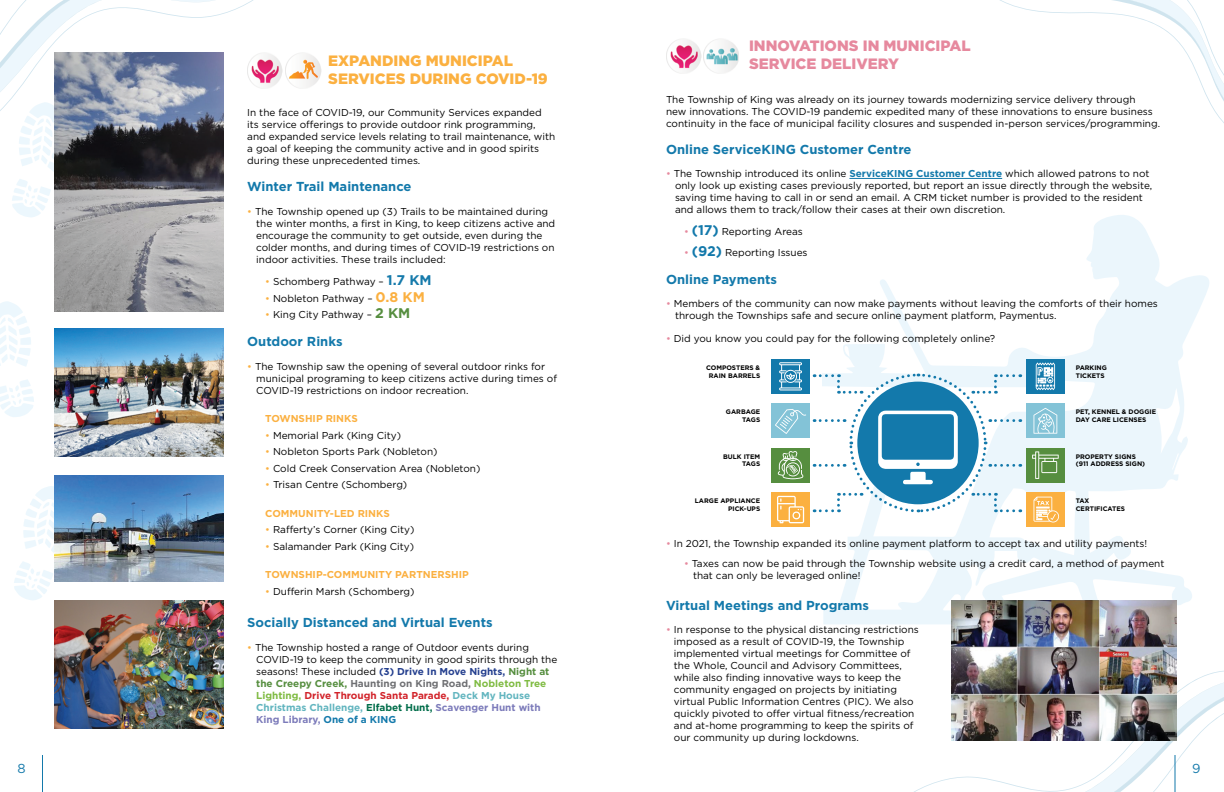
<style>
.page{position:relative;width:1224px;height:792px;background:#fff}
.page>*{position:absolute;margin:0;border:0;box-sizing:border-box;transform-origin:0 0}
.t1{font:900 15px/18px "Gotham";color:#fbb040}
.t2{font:900 15px/18px "Gotham";color:#e6899e}
.t3{font:700 13px "Gotham";color:#1379ab}
.t4{font:13px "Gotham";color:#157aab}
.t5{font:10px/12px "Gotham";color:#000}
.t6{font:700 10px "Gotham";color:#fbb040}
.t7{font:700 6.6px/7.9px "Gotham";color:#000}
.s1{color:#fbb040}
.s2{font-weight:700;font-size:14px;color:#157aab}
.s3{font-weight:700;font-size:14px;color:#fbb040}
.s4{font-weight:700;font-size:14px;color:#568e3f}
.s5{font-weight:700;color:#25408f}
.s6{font-weight:700;color:#568e3f}
.s7{font-weight:700;color:#6f7073}
.s8{font-weight:700;color:#7fbb42}
.s9{font-weight:700;color:#d2232a}
.s10{font-weight:700;color:#62b5bf}
.s11{font-weight:700;color:#006d4a}
.s12{font-weight:700;color:#7c7bba}
.s13{font-weight:700;color:#1379ab}
.s14{color:#e6899e}
.s15{font-weight:700;font-size:14px;color:#1379ab}
</style>
<div class="page">
<svg style="left:14px;top:486px;width:40px;height:114px"></svg>
<img style="left:55px;top:218px;width:169px;height:93px">
<img style="left:55px;top:328px;width:169px;height:128px">
<img style="left:55px;top:475px;width:169px;height:107px">
<img style="left:54px;top:600px;width:170px;height:129px">
<img style="left:285px;top:53px;width:36px;height:35px">
<img style="left:263px;top:53px;width:19px;height:35px">
<hr style="left:42px;top:755px;width:1px;height:37px;background:#1379ab">
<svg style="left:0;top:301px;width:31px;height:66px"></svg>
<svg style="left:0;top:379px;width:34px;height:38px"></svg>
<svg style="left:225px;top:0;width:38px;height:89px"></svg>
<svg style="left:0;top:0;width:225px;height:218px"></svg>
<svg style="left:914px;top:664px;width:310px;height:128px"></svg>
<svg style="left:941px;top:691px;width:283px;height:101px"></svg>
<svg style="left:823px;top:215px;width:386px;height:433px"></svg>
<hr style="left:849px;top:178px;width:153px;height:1px;background:#1379ab">
<div style="left:1026px;top:359px;width:39px;height:35px;background:#1379ab"></div>
<div style="left:1026px;top:403px;width:39px;height:35px;background:#83c3d7"></div>
<div style="left:1026px;top:448px;width:39px;height:35px;background:#568e3f"></div>
<div style="left:1026px;top:492px;width:39px;height:35px;background:#fbb040"></div>
<div style="left:771px;top:359px;width:39px;height:35px;background:#1379ab"></div>
<div style="left:771px;top:403px;width:39px;height:35px;background:#83c3d7"></div>
<div style="left:771px;top:448px;width:39px;height:35px;background:#568e3f"></div>
<div style="left:771px;top:492px;width:39px;height:35px;background:#fbb040"></div>
<svg style="left:779px;top:362px;width:23px;height:28px"></svg>
<svg style="left:775px;top:409px;width:31px;height:25px"></svg>
<svg style="left:778px;top:451px;width:25px;height:28px"></svg>
<svg style="left:777px;top:496px;width:27px;height:27px"></svg>
<svg style="left:1036px;top:363px;width:19px;height:27px"></svg>
<svg style="left:1034px;top:408px;width:23px;height:26px"></svg>
<svg style="left:1032px;top:451px;width:27px;height:28px"></svg>
<svg style="left:1034px;top:497px;width:25px;height:25px"></svg>
<svg style="left:814px;top:372px;width:200px;height:142px"></svg>
<img style="left:704px;top:39px;width:34px;height:35px">
<img style="left:666px;top:39px;width:35px;height:35px">
<svg style="left:1000px;top:0;width:224px;height:123px"></svg>
<img style="left:952px;top:601px;width:224px;height:140px">
<hr style="left:1175px;top:755px;width:1px;height:37px;background:#1379ab">
<h2 class="t4" style="left:18px;top:761px;width:10px">8</h2>
<h1 class="t1" style="left:328px;top:52px;width:221px">EXPANDING MUNICIPAL<br>SERVICES DURING COVID-19</h1>
<p class="t5" style="left:247px;top:106px;width:310px">In the face of COVID-19, our Community Services expanded its service offerings to provide outdoor rink programming, and expanded service levels relating to trail maintenance, with a goal of keeping the community active and in good spirits during these unprecedented times.</p>
<h2 class="t3" style="left:247px;top:178px;width:166px">Winter Trail Maintenance</h2>
<p class="t5" style="left:256px;top:206px;width:301px;text-indent:-9px"><span class="s1">•</span> The Township opened up (3) Trails to be maintained during the winter months, a first in King, to keep citizens active and encourage the community to get outside, even during the colder months, and during times of COVID-19 restrictions on indoor activities. These trails included:</p>
<p class="t5" style="left:265px;top:275px;width:168px"><span class="s1">•</span> Schomberg Pathway – <span class="s2">1.7 KM</span></p>
<p class="t5" style="left:265px;top:292px;width:161px"><span class="s1">•</span> Nobleton Pathway – <span class="s3">0.8 KM</span></p>
<p class="t5" style="left:265px;top:309px;width:147px"><span class="s1">•</span> King City Pathway – <span class="s4">2 KM</span></p>
<h2 class="t3" style="left:247px;top:333px;width:97px">Outdoor Rinks</h2>
<p class="t5" style="left:256px;top:360px;width:302px;text-indent:-9px"><span class="s1">•</span> The Township saw the opening of several outdoor rinks for municipal programing to keep citizens active during times of<br>COVID-19 restrictions on indoor recreation.</p>
<p class="t6" style="left:265px;top:412px;width:94px">TOWNSHIP RINKS</p>
<p class="t5" style="left:265px;top:429px;width:137px"><span class="s1">•</span> Memorial Park (King City)</p>
<p class="t5" style="left:265px;top:446px;width:174px"><span class="s1">•</span> Nobleton Sports Park (Nobleton)</p>
<p class="t5" style="left:265px;top:462px;width:217px"><span class="s1">•</span> Cold Creek Conservation Area (Nobleton)</p>
<p class="t5" style="left:265px;top:479px;width:144px"><span class="s1">•</span> Trisan Centre (Schomberg)</p>
<p class="t6" style="left:265px;top:507px;width:126px">COMMUNITY-LED RINKS</p>
<p class="t5" style="left:265px;top:524px;width:151px"><span class="s1">•</span> Rafferty’s Corner (King City)</p>
<p class="t5" style="left:265px;top:540px;width:150px"><span class="s1">•</span> Salamander Park (King City)</p>
<p class="t6" style="left:265px;top:568px;width:205px">TOWNSHIP-COMMUNITY PARTNERSHIP</p>
<p class="t5" style="left:265px;top:585px;width:151px"><span class="s1">•</span> Dufferin Marsh (Schomberg)</p>
<h2 class="t3" style="left:247px;top:614px;width:247px">Socially Distanced and Virtual Events</h2>
<p class="t5" style="left:256px;top:641px;width:303px;text-indent:-9px"><span class="s1">•</span> The Township hosted a range of Outdoor events during COVID-19 to keep the community in good spirits through the seasons! These included <span class="s5">(3) Drive In Move Nights,</span> <span class="s6">Night at the Creepy Creek,</span> <span class="s7">Haunting on King Road,</span> <span class="s8">Nobleton Tree Lighting,</span> <span class="s9">Drive Through Santa Parade,</span> <span class="s10">Deck My House Christmas Challenge,</span> <span class="s11">Elfabet Hunt,</span> <span class="s12">Scavenger Hunt with King Library,</span> <span class="s13">One of a KING</span></p>
<h1 class="t2" style="left:749px;top:37px;width:223px">INNOVATIONS IN MUNICIPAL<br>SERVICE DELIVERY</h1>
<p class="t5" style="left:666px;top:93px;width:496px">The Township of King was already on its journey towards modernizing service delivery through<br>new innovations. The COVID-19 pandemic expedited many of these innovations to ensure business continuity in the face of municipal facility closures and suspended in-person services/programming.</p>
<h2 class="t3" style="left:666px;top:141px;width:247px">Online ServiceKING Customer Centre</h2>
<p class="t5" style="left:675px;top:168px;width:479px;text-indent:-9px"><span class="s14">•</span> The Township introduced its online <span class="s13">ServiceKING Customer Centre</span> which allowed patrons to not only look up existing cases previously reported, but report an issue directly through the website, saving time having to call in or send an email. A CRM ticket number is provided to the resident and allows them to track/follow their cases at their own discretion.</p>
<p class="t5" style="left:684px;top:225px;width:120px"><span class="s14">•</span> <span class="s15">(17)</span> Reporting Areas</p>
<p class="t5" style="left:684px;top:246px;width:125px"><span class="s14">•</span> <span class="s15">(92)</span> Reporting Issues</p>
<h2 class="t3" style="left:666px;top:271px;width:113px">Online Payments</h2>
<p class="t5" style="left:675px;top:297px;width:484px;text-indent:-9px"><span class="s14">•</span> Members of the community can now make payments without leaving the comforts of their homes through the Townships safe and secure online payment platform, Paymentus.</p>
<p class="t5" style="left:666px;top:332px;width:331px"><span class="s14">•</span> Did you know you could pay for the following completely online?</p>
<p class="t7" style="left:706px;top:363px;width:56px;text-align:center">COMPOSTERS &amp;<br>RAIN BARRELS</p>
<p class="t7" style="left:1076px;top:363px;width:33px">PARKING<br>TICKETS</p>
<p class="t7" style="left:726px;top:408px;width:36px;text-align:right">GARBAGE<br>TAGS</p>
<p class="t7" style="left:1076px;top:408px;width:82px">PET, KENNEL &amp; DOGGIE<br>DAY CARE LICENSES</p>
<p class="t7" style="left:723px;top:452px;width:39px;text-align:right">BULK ITEM<br>TAGS</p>
<p class="t7" style="left:1076px;top:452px;width:71px">PROPERTY SIGNS (911 ADDRESS SIGN)</p>
<p class="t7" style="left:695px;top:497px;width:67px;text-align:right">LARGE APPLIANCE<br>PICK-UPS</p>
<p class="t7" style="left:1076px;top:497px;width:51px">TAX<br>CERTIFICATES</p>
<p class="t5" style="left:666px;top:537px;width:483px"><span class="s14">•</span> In 2021, the Township expanded its online payment platform to accept tax and utility payments!</p>
<p class="t5" style="left:693px;top:557px;width:473px;text-indent:-9px"><span class="s14">•</span> Taxes can now be paid through the Township website using a credit card, a method of payment that can only be leveraged online!</p>
<h2 class="t3" style="left:666px;top:597px;width:205px">Virtual Meetings and Programs</h2>
<p class="t5" style="left:674px;top:623px;width:246px;text-indent:-8px"><span class="s14">•</span> In response to the physical distancing restrictions imposed as a result of COVID-19, the Township implemented virtual meetings for Committee of the Whole, Council and Advisory Committees, while also finding innovative ways to keep the community engaged on projects by initiating virtual Public Information Centres (PIC). We also quickly pivoted to offer virtual fitness/recreation and at-home programming to keep the spirits of our community up during lockdowns.</p>
<h2 class="t4" style="left:1192px;top:761px;width:10px">9</h2>
</div>
